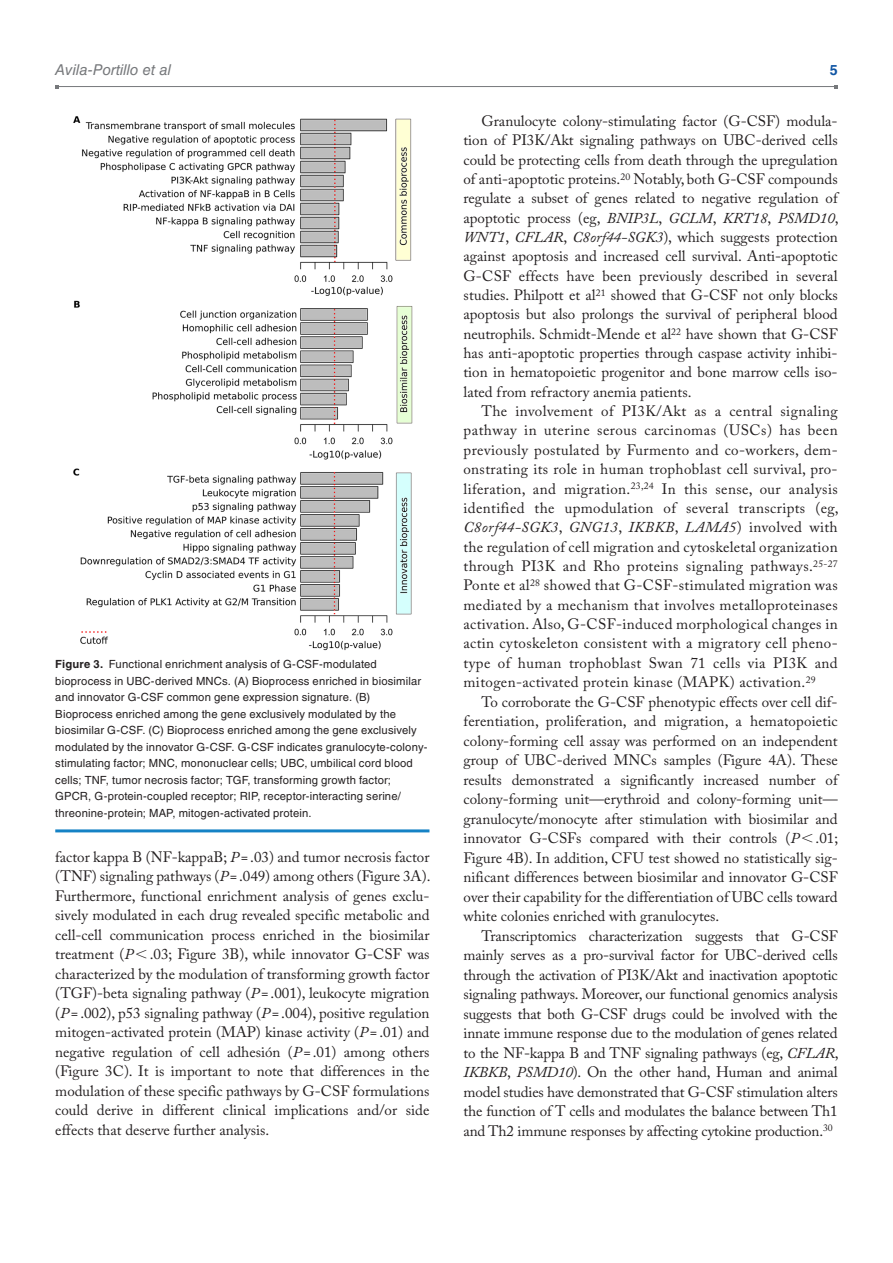
<style>
.page{position:relative;width:893px;height:1263px;background:#fff}
.page>*{position:absolute;margin:0;border:0;box-sizing:border-box;transform-origin:0 0}
.t1{font:15px/19.5px "Adobe Caslon Pro";color:#231f20;text-align:justify}
.t2{font:italic 15px "Helvetica LT Std";color:#76787b}
.t3{font:700 14.25px "Helvetica LT Std";color:#1055a4}
.t4{font:11.25px/16.5px "Helvetica LT Std";letter-spacing:.015em;color:#231f20}
.s1{font-weight:700}
.s2{font-style:italic}
</style>
<div class="page">
<hr style="left:57px;top:86px;width:779px;height:1px;background:#76787b">
<hr style="left:55px;top:829px;width:374px;height:3px;background:#1582c5">
<img style="left:73px;top:116px;width:340px;height:535px">
<p class="t2" style="left:55px;top:61px;width:117px">Avila-Portillo et al</p>
<p class="t3" style="left:830px;top:61px;width:9px">5</p>
<p class="t4" style="left:55px;top:656px;width:374px"><span class="s1">Figure 3.</span> Functional enrichment analysis of G-CSF-modulated bioprocess in UBC-derived MNCs. (A) Bioprocess enriched in biosimilar and innovator G-CSF common gene expression signature. (B)<br>Bioprocess enriched among the gene exclusively modulated by the biosimilar G-CSF. (C) Bioprocess enriched among the gene exclusively modulated by the innovator G-CSF. G-CSF indicates granulocyte-colony&shy;stimulating factor; MNC, mononuclear cells; UBC, umbilical cord blood cells; TNF, tumor necrosis factor; TGF, transforming growth factor; GPCR, G-protein-coupled receptor; RIP, receptor-interacting serine/ threonine-protein; MAP, mitogen-activated protein.</p>
<p class="t1" style="left:55px;top:847px;width:377px">factor kappa B (NF-kappaB; <span class="s2">P</span>= .03) and tumor necrosis factor (TNF) signaling pathways (<span class="s2">P</span>=.049) among others (Figure 3A).<br>Furthermore, functional enrichment analysis of genes exclu&shy;sively modulated in each drug revealed specific metabolic and cell-cell communication process enriched in the biosimilar treatment (<span class="s2">P</span> .03; Figure 3B), while innovator G-CSF was characterized by the modulation of transforming growth factor (TGF)-beta signaling pathway (<span class="s2">P</span>=.001), leukocyte migration (<span class="s2">P</span>=.002), p53 signaling pathway (<span class="s2">P</span>=.004), positive regulation mitogen-activated protein (MAP) kinase activity (<span class="s2">P</span>= .01) and negative regulation of cell adhesión (<span class="s2">P</span>=.01) among others (Figure 3C). It is important to note that differences in the modulation of these specific pathways by G-CSF formulations could derive in different clinical implications and/or side effects that deserve further analysis.</p>
<p class="t1" style="left:463px;top:111px;width:377px;text-indent:18px">Granulocyte colony-stimulating factor (G-CSF) modula&shy;tion of PI3K/Akt signaling pathways on UBC-derived cells could be protecting cells from death through the upregulation of anti-apoptotic proteins.<sup>20</sup> Notably, both G-CSF compounds regulate a subset of genes related to negative regulation of apoptotic process (eg, <span class="s2">BNIP3L</span>, <span class="s2">GCLM</span>, <span class="s2">KRT18</span>, <span class="s2">PSMD10</span>, <span class="s2">WNT1</span>, <span class="s2">CFLAR</span>, <span class="s2">C8orf44-SGK3</span>), which suggests protection against apoptosis and increased cell survival. Anti-apoptotic G-CSF effects have been previously described in several studies. Philpott et al<sup>21</sup> showed that G-CSF not only blocks apoptosis but also prolongs the survival of peripheral blood neutrophils. Schmidt-Mende et al<sup>22</sup> have shown that G-CSF has anti-apoptotic properties through caspase activity inhibi&shy;tion in hematopoietic progenitor and bone marrow cells iso&shy;lated from refractory anemia patients.</p>
<p class="t1" style="left:463px;top:401px;width:377px;text-indent:18px">The involvement of PI3K/Akt as a central signaling pathway in uterine serous carcinomas (USCs) has been previously postulated by Furmento and co-workers, dem&shy;onstrating its role in human trophoblast cell survival, pro&shy;liferation, and migration.<sup>23,24</sup> In this sense, our analysis identified the upmodulation of several transcripts (eg, <span class="s2">C8orf44-SGK3</span>, <span class="s2">GNG13</span>, <span class="s2">IKBKB</span>, <span class="s2">LAMA5</span>) involved with the regulation of cell migration and cytoskeletal organization through PI3K and Rho proteins signaling pathways.<sup>25-27<br></sup>Ponte et al<sup>28</sup> showed that G-CSF-stimulated migration was mediated by a mechanism that involves metalloproteinases activation. Also, G-CSF-induced morphological changes in actin cytoskeleton consistent with a migratory cell pheno&shy;type of human trophoblast Swan 71 cells via PI3K and mitogen-activated protein kinase (MAPK) activation.<sup>29</sup></p>
<p class="t1" style="left:463px;top:692px;width:376px;text-indent:18px">To corroborate the G-CSF phenotypic effects over cell dif&shy;ferentiation, proliferation, and migration, a hematopoietic colony-forming cell assay was performed on an independent group of UBC-derived MNCs samples (Figure 4A). These results demonstrated a significantly increased number of colony-forming unit—erythroid and colony-forming unit— granulocyte/monocyte after stimulation with biosimilar and innovator G-CSFs compared with their controls (<span class="s2">P</span> .01; Figure 4B). In addition, CFU test showed no statistically sig&shy;nificant differences between biosimilar and innovator G-CSF over their capability for the differentiation of UBC cells toward white colonies enriched with granulocytes.</p>
<p class="t1" style="left:463px;top:926px;width:377px;text-indent:18px">Transcriptomics characterization suggests that G-CSF mainly serves as a pro-survival factor for UBC-derived cells through the activation of PI3K/Akt and inactivation apoptotic signaling pathways. Moreover, our functional genomics analysis suggests that both G-CSF drugs could be involved with the innate immune response due to the modulation of genes related to the NF-kappa B and TNF signaling pathways (eg, <span class="s2">CFLAR</span>, <span class="s2">IKBKB</span>, <span class="s2">PSMD10</span>). On the other hand, Human and animal model studies have demonstrated that G-CSF stimulation alters the function of T cells and modulates the balance between Th1 and Th2 immune responses by affecting cytokine production.<sup>30</sup></p>
</div>
